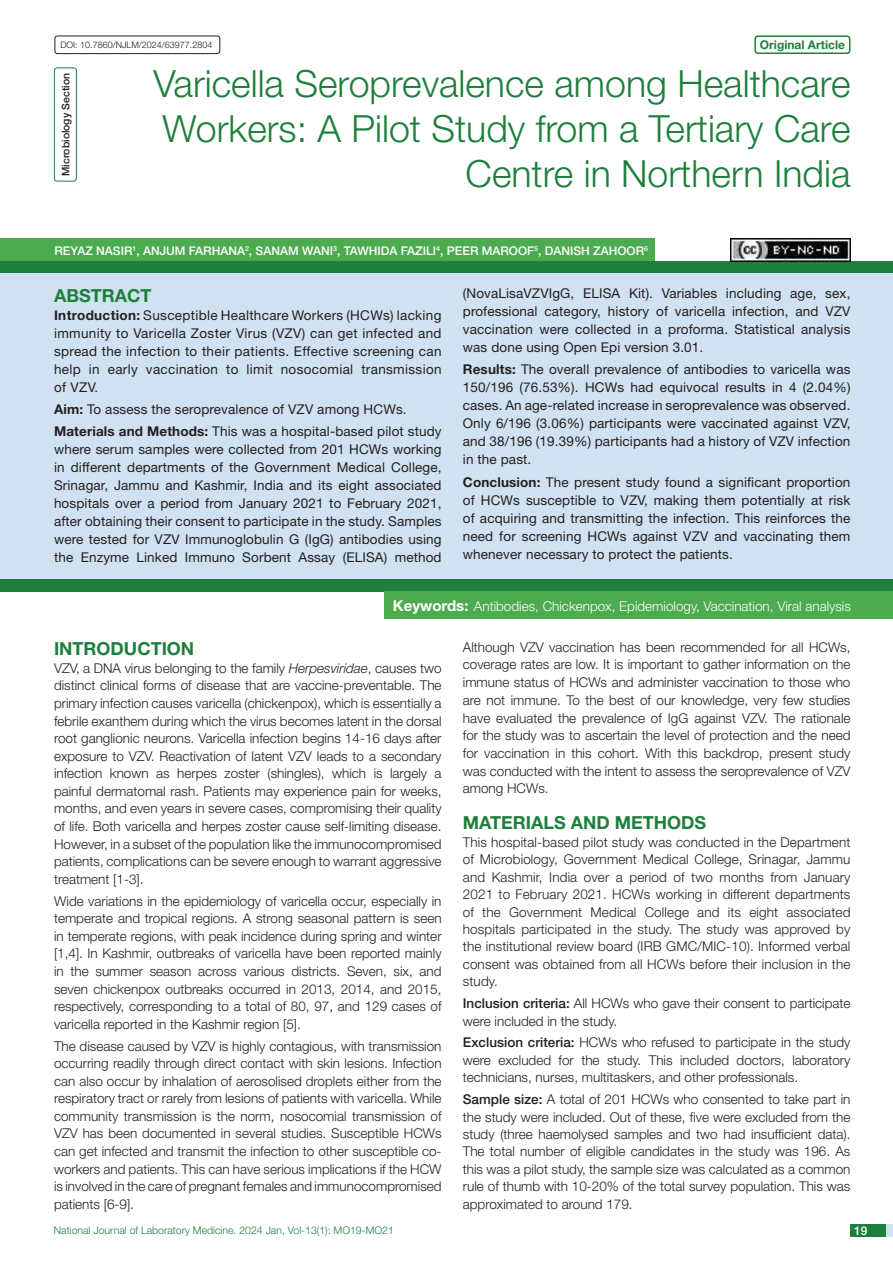
<style>
.page{position:relative;width:893px;height:1263px;background:#fff}
.page>*{position:absolute;margin:0;border:0;box-sizing:border-box;transform-origin:0 0}
.t1{font:300 37.5px/45px "Helvetica Neue";color:#1e7f3c;text-align:right}
.Heading{font:700 18px "Helvetica Neue";color:#1e7f3c}
.Abstract_head{font:700 18px "Helvetica Neue";color:#1e7f3c}
.Body_text{font:300 13.5px/17.5px "Helvetica Neue";color:#231f20;text-align:justify}
.Abstract_Text{font:13.5px/18px "Helvetica Neue";letter-spacing:.01em;color:#231f20;text-align:justify}
.Key_words{font:300 13.5px "Helvetica Neue";color:#fff}
.Author{font:500 12px "Helvetica Neue";color:#fff}
.t2{font:700 12px "Helvetica Neue";color:#1e7f3c}
.t3{font:300 10.5px "Helvetica Neue";color:#1e7f3c}
.section{font:500 10.5px "Helvetica Neue";color:#231f20}
.t4{font:300 9px "Helvetica Neue";color:#231f20}
.s1{font-weight:700}
.s2{font-weight:700;font-size:15px}
.s3{font-style:italic}
.s4{font-weight:500}
</style>
<div class="page">
<div style="left:850px;top:1224px;width:43px;height:13px;background:#d0e2f1"></div>
<div style="left:850px;top:1224px;width:35px;height:13px;background:#1e7f3c"></div>
<div style="left:54px;top:68px;width:23px;height:113px;border:1px solid #1e7f3c;border-radius:3px"></div>
<div style="left:754px;top:35px;width:96px;height:19px;border:2px solid #1e7f3c;border-radius:3px"></div>
<div style="left:55px;top:36px;width:165px;height:18px;border:1px solid #231f20;border-radius:3px"></div>
<div style="left:0;top:261px;width:893px;height:12px;background:#1e7f3c"></div>
<div style="left:0;top:579px;width:893px;height:12px;background:#1e7f3c"></div>
<div style="left:0;top:238px;width:655px;height:23px;background:#4caa4f"></div>
<div style="left:0;top:273px;width:893px;height:306px;background:#d0e2f1"></div>
<div style="left:385px;top:591px;width:508px;height:28px;background:#4caa4f"></div>
<img style="left:730px;top:239px;width:120px;height:22px">
<p class="t4" style="left:60px;top:39px;width:154px">DOI: 10.7860/NJLM/2024/63977.2804</p>
<p class="t2" style="left:760px;top:37px;width:87px">Original Article</p>
<p class="section" style="left:59px;top:176px;width:104px;rotate:-90deg">MICROBIOLOGY SECTION</p>
<p class="t1" style="left:153px;top:60px;width:698px">Varicella Seroprevalence among Healthcare<br>Workers: A Pilot Study from a Tertiary Care<br>Centre in Northern India</p>
<p class="Author" style="left:54px;top:243px;width:595px">REYAZ NASIR<sup>1</sup>, ANJUM FARHANA<sup>2</sup>, SANAM WANI<sup>3</sup>, TAWHIDA FAZILI<sup>4</sup>, PEER MAROOF<sup>5</sup>, DANISH ZAHOOR<sup>6</sup></p>
<p class="Abstract_head" style="left:54px;top:284px;width:99px">ABSTRACT</p>
<p class="Abstract_Text" style="left:54px;top:306px;width:389px"><span class="s1">Introduction:</span> Susceptible Healthcare Workers (HCWs) lacking immunity to Varicella Zoster Virus (VZV) can get infected and spread the infection to their patients. Effective screening can help in early vaccination to limit nosocomial transmission of VZV.</p>
<p class="Abstract_Text" style="left:54px;top:400px;width:354px"><span class="s1">Aim:</span> To assess the seroprevalence of VZV among HCWs.</p>
<p class="Abstract_Text" style="left:54px;top:422px;width:389px"><span class="s1">Materials and Methods:</span> This was a hospital-based pilot study where serum samples were collected from 201 HCWs working in different departments of the Government Medical College, Srinagar, Jammu and Kashmir, India and its eight associated hospitals over a period from January 2021 to February 2021, after obtaining their consent to participate in the study. Samples were tested for VZV Immunoglobulin G (IgG) antibodies using the Enzyme Linked Immuno Sorbent Assay (ELISA) method</p>
<p class="Abstract_Text" style="left:463px;top:284px;width:389px">(NovaLisaVZVIgG, ELISA Kit). Variables including age, sex, professional category, history of varicella infection, and VZV vaccination were collected in a proforma. Statistical analysis was done using Open Epi version 3.01.</p>
<p class="Abstract_Text" style="left:463px;top:360px;width:389px"><span class="s1">Results:</span> The overall prevalence of antibodies to varicella was 150/196 (76.53%). HCWs had equivocal results in 4 (2.04%) cases. An age-related increase in seroprevalence was observed.<br>Only 6/196 (3.06%) participants were vaccinated against VZV, and 38/196 (19.39%) participants had a history of VZV infection in the past.</p>
<p class="Abstract_Text" style="left:463px;top:473px;width:389px"><span class="s1">Conclusion:</span> The present study found a significant proportion of HCWs susceptible to VZV, making them potentially at risk of acquiring and transmitting the infection. This reinforces the need for screening HCWs against VZV and vaccinating them whenever necessary to protect the patients.</p>
<p class="Key_words" style="left:393px;top:598px;width:459px"><span class="s2">Keywords:</span> Antibodies, Chickenpox, Epidemiology, Vaccination, Viral analysis</p>
<p class="Heading" style="left:54px;top:638px;width:142px">INTRODUCTION</p>
<p class="Body_text" style="left:54px;top:659px;width:389px">VZV, a DNA virus belonging to the family <span class="s3">Herpesviridae</span>, causes two distinct clinical forms of disease that are vaccine-preventable. The primary infection causes varicella (chickenpox), which is essentially a febrile exanthem during which the virus becomes latent in the dorsal root ganglionic neurons. Varicella infection begins 14-16 days after exposure to VZV. Reactivation of latent VZV leads to a secondary infection known as herpes zoster (shingles), which is largely a painful dermatomal rash. Patients may experience pain for weeks, months, and even years in severe cases, compromising their quality of life. Both varicella and herpes zoster cause self-limiting disease.<br>However, in a subset of the population like the immunocompromised patients, complications can be severe enough to warrant aggressive treatment [1-3].</p>
<p class="Body_text" style="left:54px;top:892px;width:389px">Wide variations in the epidemiology of varicella occur, especially in temperate and tropical regions. A strong seasonal pattern is seen in temperate regions, with peak incidence during spring and winter [1,4]. In Kashmir, outbreaks of varicella have been reported mainly in the summer season across various districts. Seven, six, and seven chickenpox outbreaks occurred in 2013, 2014, and 2015, respectively, corresponding to a total of 80, 97, and 129 cases of varicella reported in the Kashmir region [5].</p>
<p class="Body_text" style="left:54px;top:1037px;width:389px">The disease caused by VZV is highly contagious, with transmission occurring readily through direct contact with skin lesions. Infection can also occur by inhalation of aerosolised droplets either from the respiratory tract or rarely from lesions of patients with varicella. While community transmission is the norm, nosocomial transmission of VZV has been documented in several studies. Susceptible HCWs can get infected and transmit the infection to other susceptible co&shy;workers and patients. This can have serious implications if the HCW is involved in the care of pregnant females and immunocompromised patients [6-9].</p>
<p class="t3" style="left:54px;top:1224px;width:342px">National Journal of Laboratory Medicine. 2024 Jan, Vol-13(1): MO19-MO21</p>
<p class="Body_text" style="left:463px;top:638px;width:389px">Although VZV vaccination has been recommended for all HCWs, coverage rates are low. It is important to gather information on the immune status of HCWs and administer vaccination to those who are not immune. To the best of our knowledge, very few studies have evaluated the prevalence of IgG against VZV. The rationale for the study was to ascertain the level of protection and the need for vaccination in this cohort. With this backdrop, present study was conducted with the intent to assess the seroprevalence of VZV among HCWs.</p>
<p class="Heading" style="left:463px;top:811px;width:245px">MATERIALS AND METHODS</p>
<p class="Body_text" style="left:463px;top:833px;width:389px">This hospital-based pilot study was conducted in the Department of Microbiology, Government Medical College, Srinagar, Jammu and Kashmir, India over a period of two months from January 2021 to February 2021. HCWs working in different departments of the Government Medical College and its eight associated hospitals participated in the study. The study was approved by the institutional review board (IRB GMC/MIC-10). Informed verbal consent was obtained from all HCWs before their inclusion in the study.</p>
<p class="Body_text" style="left:463px;top:994px;width:389px"><span class="s4">INCLUSION CRITERIA:</span> All HCWs who gave their consent to participate were included in the study.</p>
<p class="Body_text" style="left:463px;top:1033px;width:389px"><span class="s4">EXCLUSION CRITERIA:</span> HCWs who refused to participate in the study were excluded for the study. This included doctors, laboratory technicians, nurses, multitaskers, and other professionals.</p>
<p class="Body_text" style="left:463px;top:1090px;width:389px"><span class="s4">SAMPLE SIZE:</span> A total of 201 HCWs who consented to take part in the study were included. Out of these, five were excluded from the study (three haemolysed samples and two had insufficient data).<br>The total number of eligible candidates in the study was 196. As this was a pilot study, the sample size was calculated as a common rule of thumb with 10-20% of the total survey population. This was approximated to around 179.</p>
<p class="Author" style="left:854px;top:1223px;width:15px">19</p>
</div>
